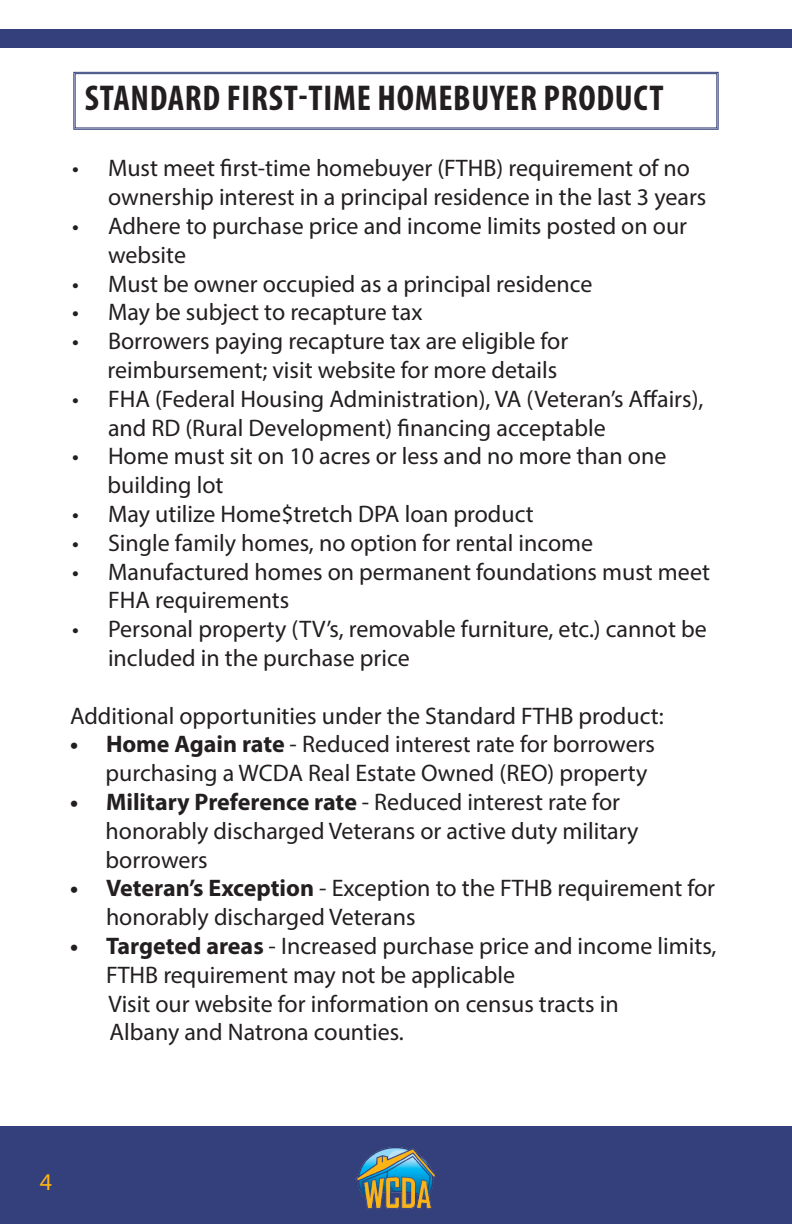
<style>
.page{position:relative;width:792px;height:1224px;background:#fff}
.page>*{position:absolute;margin:0;border:0;box-sizing:border-box;transform-origin:0 0}
.t1{font:700 condensed 36px "Myriad Pro";letter-spacing:.02em;color:#231f20}
.t2{font:24px/28.8px "Myriad Pro";color:#231f20}
.t3{font:700 24px "Myriad Pro";color:#231f20}
.t4{font:24px "Myriad Pro";color:#ffb316}
.s1{font-weight:700}
.s2{font-weight:400}
</style>
<div class="page">
<svg style="left:73px;top:72px;width:646px;height:58px"></svg>
<div style="left:75px;top:73px;width:642px;height:55px;border:1px solid #34407b"></div>
<div style="left:0;top:29px;width:792px;height:19px;background:#34407b"></div>
<div style="left:0;top:1126px;width:792px;height:98px;background:#34407b"></div>
<img style="left:356px;top:1147px;width:80px;height:62px">
<p class="t1" style="left:85px;top:76px;width:580px">STANDARD FIRST-TIME HOMEBUYER PRODUCT</p>
<p class="t2" style="left:108px;top:154px;width:600px;text-indent:-36px">• Must meet first-time homebuyer (FTHB) requirement of no ownership interest in a principal residence in the last 3 years</p>
<p class="t2" style="left:108px;top:211px;width:581px;text-indent:-36px">• Adhere to purchase price and income limits posted on our website</p>
<p class="t2" style="left:72px;top:269px;width:522px">• Must be owner occupied as a principal residence</p>
<p class="t2" style="left:72px;top:298px;width:352px">• May be subject to recapture tax</p>
<p class="t2" style="left:72px;top:326px;width:498px">• Borrowers paying recapture tax are eligible for</p>
<p class="t2" style="left:108px;top:355px;width:451px">reimbursement; visit website for more details</p>
<p class="t2" style="left:108px;top:384px;width:597px;text-indent:-36px">• FHA (Federal Housing Administration), VA (Veteran’s Affairs), and RD (Rural Development) financing acceptable</p>
<p class="t2" style="left:72px;top:442px;width:596px">• Home must sit on 10 acres or less and no more than one</p>
<p class="t2" style="left:108px;top:470px;width:117px">building lot</p>
<p class="t2" style="left:72px;top:499px;width:463px">• May utilize Home$tretch DPA loan product</p>
<p class="t2" style="left:72px;top:528px;width:523px">• Single family homes, no option for rental income</p>
<p class="t2" style="left:108px;top:557px;width:603px;text-indent:-36px">• Manufactured homes on permanent foundations must meet<br>FHA requirements</p>
<p class="t2" style="left:108px;top:614px;width:600px;text-indent:-36px">• Personal property (TV’s, removable furniture, etc.) cannot be included in the purchase price</p>
<p class="t2" style="left:70px;top:701px;width:595px">Additional opportunities under the Standard FTHB product:</p>
<p class="t2" style="left:70px;top:730px;width:587px"><span class="s1">• Home Again rate</span> - Reduced interest rate for borrowers</p>
<p class="t2" style="left:106px;top:758px;width:543px">purchasing a WCDA Real Estate Owned (REO) property</p>
<p class="t3" style="left:70px;top:786px;width:552px">• Military Preference rate <span class="s2">- Reduced interest rate for</span></p>
<p class="t2" style="left:106px;top:816px;width:535px">honorably discharged Veterans or active duty military</p>
<p class="t2" style="left:106px;top:845px;width:104px">borrowers</p>
<p class="t2" style="left:106px;top:874px;width:611px;text-indent:-36px"><span class="s1">• Veteran’s Exception</span> - Exception to the FTHB requirement for honorably discharged Veterans</p>
<p class="t2" style="left:106px;top:931px;width:612px;text-indent:-36px"><span class="s1">• Targeted areas</span> - Increased purchase price and income limits,<br>FTHB requirement may not be applicable</p>
<p class="t2" style="left:109px;top:989px;width:512px">Visit our website for information on census tracts in</p>
<p class="t2" style="left:110px;top:1018px;width:296px">Albany and Natrona counties.</p>
<p class="t4" style="left:40px;top:1167px;width:14px">4</p>
</div>
